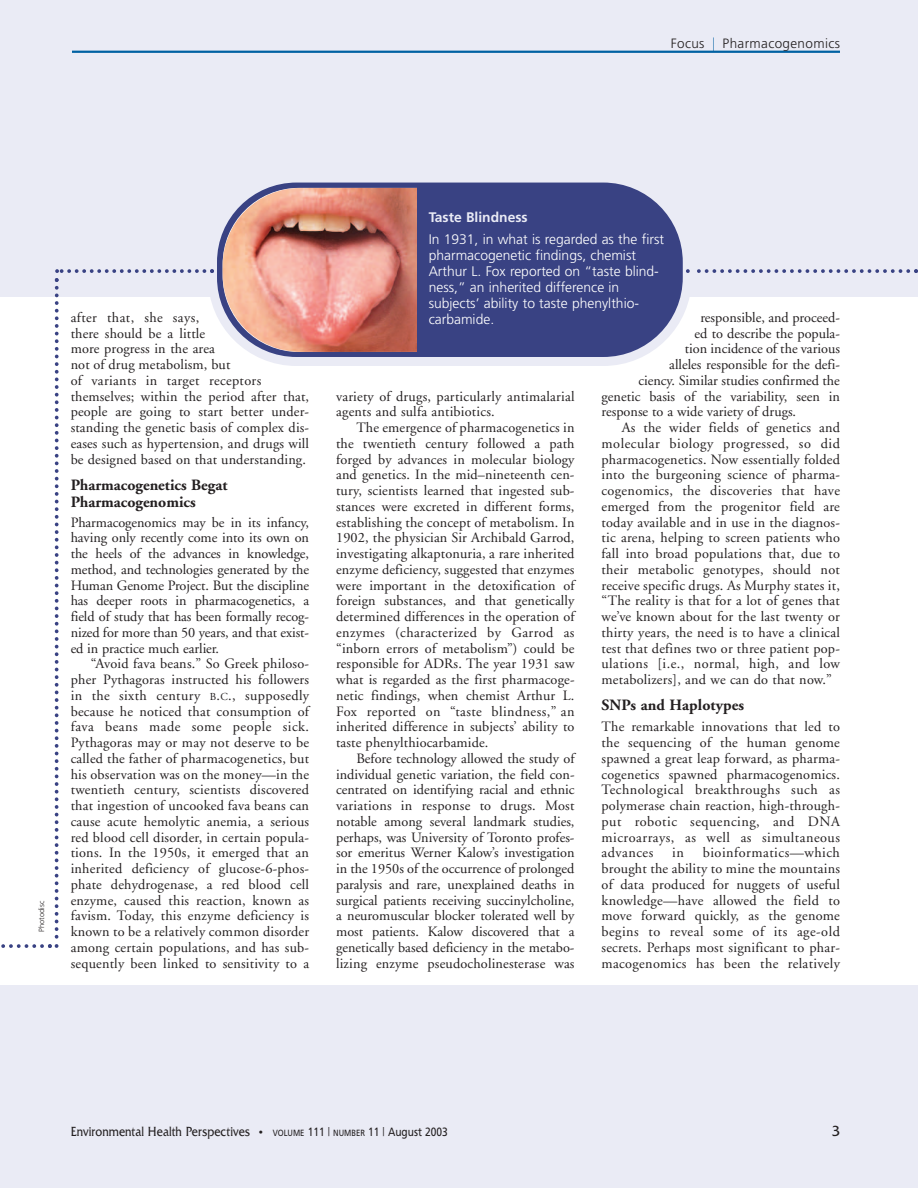
<style>
.page{position:relative;width:918px;height:1188px;background:#fff}
.page>*{position:absolute;margin:0;border:0;box-sizing:border-box;transform-origin:0 0}
.t1{font:700 15.75px/17.2px "Adobe Garamond";color:#231f20}
.t2{font:15px "Friz Quadrata IT Cby BT";color:#231f20}
.t3{font:14.25px/15.8px "Adobe Garamond";letter-spacing:.015em;color:#231f20;text-align:justify}
.t4{font:14.25px "Adobe Garamond";letter-spacing:.035em;color:#231f20}
.t5{font:300 13.8px/16.2px "Frutiger";color:#fff}
.t6{font:700 13.8px "Frutiger";color:#eaebf5}
.t7{font:13.5px "Friz Quadrata IT Cby BT";color:#231f20;scale:.85 1}
.t8{font:300 13.5px "Frutiger";letter-spacing:.03em;color:#231f20}
.t9{font:300 7.5px "Frutiger";color:#231f20}
.s1{font-size:18px;color:#0061a2}
.s2{font-size:10.65px}
.s3{font-size:10.5px}
.s4{font-family:"Frutiger";font-size:9px}
.s5{font-family:"Frutiger";font-size:12px}
.s6{font-family:"Frutiger";font-weight:300;font-size:12px}
</style>
<div class="page">
<div style="left:0;top:985px;width:918px;height:203px;background:#eaebf5"></div>
<div style="left:0;top:0;width:918px;height:297px;background:#eaebf5"></div>
<hr style="left:72px;top:51px;width:768px;height:2px;background:#0061a2">
<svg style="left:214px;top:182px;width:475px;height:184px"></svg>
<svg style="left:223px;top:188px;width:358px;height:164px;background:#d07e71"></svg>
<img style="left:223px;top:188px;width:77px;height:164px">
<div style="left:417px;top:185px;width:188px;height:169px;background:#394283"></div>
<svg style="left:1px;top:269px;width:213px;height:679px"></svg>
<svg style="left:686px;top:269px;width:232px;height:4px"></svg>
<p class="t8" style="left:671px;top:38px;width:171px">Focus <span class="s1">|</span> Pharmacogenomics</p>
<p class="t9" style="left:39px;top:932px;width:32px;rotate:-90deg">Photodisc</p>
<p class="t3" style="left:71px;top:311px;width:240px;text-align:left">after that, she says,<br>there should be a little<br>more progress in the area<br>not of drug metabolism, but<br>of variants in target receptors themselves; within the period after that, people are going to start better under&shy;standing the genetic basis of complex dis&shy;eases such as hypertension, and drugs will be designed based on that understanding.</p>
<p class="t1" style="left:71px;top:478px;width:158px">Pharmacogenetics Begat<br>Pharmacogenomics</p>
<p class="t3" style="left:71px;top:515px;width:240px">Pharmacogenomics may be in its infancy, having only recently come into its own on the heels of the advances in knowledge, method, and technologies generated by the Human Genome Project. But the discipline has deeper roots in pharmacogenetics, a field of study that has been formally recog&shy;nized for more than 50 years, and that exist&shy;ed in practice much earlier.</p>
<p class="t3" style="left:71px;top:657px;width:240px;text-indent:20px">“Avoid fava beans.” So Greek philoso&shy;pher Pythagoras instructed his followers in the sixth century <span class="s2">B</span>.<span class="s2">C</span>., supposedly because he noticed that consumption of fava beans made some people sick.<br>Pythagoras may or may not deserve to be called the father of pharmacogenetics, but his observation was on the money—in the twentieth century, scientists discovered that ingestion of uncooked fava beans can cause acute hemolytic anemia, a serious red blood cell disorder, in certain popula&shy;tions. In the 1950s, it emerged that an inherited deficiency of glucose-6-phos&shy;phate dehydrogenase, a red blood cell enzyme, caused this reaction, known as favism. Today, this enzyme deficiency is known to be a relatively common disorder among certain populations, and has sub&shy;sequently been linked to sensitivity to a</p>
<p class="t6" style="left:429px;top:212px;width:101px">Taste Blindness</p>
<p class="t5" style="left:429px;top:232px;width:237px">In 1931, in what is regarded as the first pharmacogenetic findings, chemist Arthur L. Fox reported on “taste blind&shy;ness,” an inherited difference in subjects’ ability to taste phenylthio&shy;carbamide.</p>
<p class="t3" style="left:700px;top:311px;width:141px">responsible, and proceed-</p>
<p class="t3" style="left:695px;top:326px;width:147px">ed to describe the popula-</p>
<p class="t3" style="left:685px;top:342px;width:157px">tion incidence of the various</p>
<p class="t3" style="left:669px;top:358px;width:172px">alleles responsible for the defi-</p>
<p class="t3" style="left:638px;top:374px;width:203px">ciency. Similar studies confirmed the</p>
<p class="t3" style="left:602px;top:389px;width:240px">genetic basis of the variability, seen in</p>
<p class="t3" style="left:602px;top:405px;width:196px">response to a wide variety of drugs.</p>
<p class="t3" style="left:622px;top:421px;width:220px">As the wider fields of genetics and</p>
<p class="t4" style="left:602px;top:438px;width:240px">molecular biology progressed, so did</p>
<p class="t3" style="left:602px;top:452px;width:240px">pharmacogenetics. Now essentially folded</p>
<p class="t3" style="left:602px;top:468px;width:240px">into the burgeoning science of pharma-</p>
<p class="t3" style="left:602px;top:484px;width:240px">cogenomics, the discoveries that have</p>
<p class="t3" style="left:602px;top:500px;width:240px">emerged from the progenitor field are</p>
<p class="t3" style="left:602px;top:515px;width:240px">today available and in use in the diagnos-</p>
<p class="t3" style="left:602px;top:531px;width:240px">tic arena, helping to screen patients who</p>
<p class="t3" style="left:602px;top:547px;width:240px">fall into broad populations that, due to</p>
<p class="t3" style="left:602px;top:563px;width:240px">their metabolic genotypes, should not</p>
<p class="t3" style="left:602px;top:578px;width:240px">receive specific drugs. As Murphy states it,</p>
<p class="t3" style="left:602px;top:594px;width:240px">“The reality is that for a lot of genes that</p>
<p class="t3" style="left:602px;top:610px;width:240px">we’ve known about for the last twenty or</p>
<p class="t3" style="left:602px;top:626px;width:240px">thirty years, the need is to have a clinical</p>
<p class="t3" style="left:602px;top:641px;width:240px">test that defines two or three patient pop-</p>
<p class="t3" style="left:602px;top:657px;width:240px">ulations [i.e., normal, high, and low</p>
<p class="t3" style="left:602px;top:673px;width:232px">metabolizers], and we can do that now.”</p>
<p class="t1" style="left:602px;top:698px;width:144px">SNPs and Haplotypes</p>
<p class="t3" style="left:602px;top:720px;width:240px">The remarkable innovations that led to the sequencing of the human genome spawned a great leap forward, as pharma&shy;cogenetics spawned pharmacogenomics.<br>Technological breakthroughs such as polymerase chain reaction, high-through&shy;put robotic sequencing, and DNA microarrays, as well as simultaneous advances</p>
<p class="t3" style="left:336px;top:389px;width:240px">variety of drugs, particularly antimalarial agents and sulfa antibiotics.</p>
<p class="t3" style="left:336px;top:421px;width:240px;text-indent:20px">The emergence of pharmacogenetics in the twentieth century followed a path forged by advances in molecular biology and genetics. In the mid–nineteenth cen&shy;tury, scientists learned that ingested sub&shy;stances were excreted in different forms, establishing the concept of metabolism. In 1902, the physician Sir Archibald Garrod, investigating alkaptonuria, a rare inherited enzyme deficiency, suggested that enzymes were important in the detoxification of foreign substances, and that genetically determined differences in the operation of enzymes (characterized by Garrod as “inborn errors of metabolism”) could be responsible for ADRs. The year 1931 saw what is regarded as the first pharmacoge&shy;netic findings, when chemist Arthur L.<br>Fox reported on “taste blindness,” an inherited difference in subjects’ ability to taste phenylthiocarbamide.</p>
<p class="t3" style="left:336px;top:752px;width:240px;text-indent:20px">Before technology allowed the study of individual genetic variation, the field con&shy;centrated on identifying racial and ethnic variations in response to drugs. Most notable among several landmark studies, perhaps, was University of Toronto profes&shy;sor emeritus Werner Kalow’s investigation in the 1950s of the occurrence of prolonged paralysis and rare, unexplained deaths in surgical patients receiving succinylcholine, a neuromuscular blocker tolerated well by most patients. Kalow discovered that a genetically based deficiency in the metabo&shy;lizing enzyme pseudocholinesterase was</p>
<p class="t3" style="left:602px;top:846px;width:240px;text-indent:101px">bioinformatics—which brought the ability to mine the mountains of data produced for nuggets of useful knowledge—have allowed the field to move forward quickly, as the genome begins to reveal some of its age-old secrets. Perhaps most significant to phar&shy;macogenomics has been the relatively</p>
<p class="t3" style="left:672px;top:846px;width:13px">in</p>
<p class="t7" style="left:71px;top:1127px;width:445px">Environmental Health Perspectives <span class="s3">•</span> <span class="s4">VOLUME</span> <span class="s5">111</span> <span class="s6">|</span> <span class="s4">NUMBER</span> <span class="s5">11</span> <span class="s6">|</span> <span class="s5">August 2003</span></p>
<p class="t2" style="left:831px;top:1125px;width:10px">3</p>
</div>
